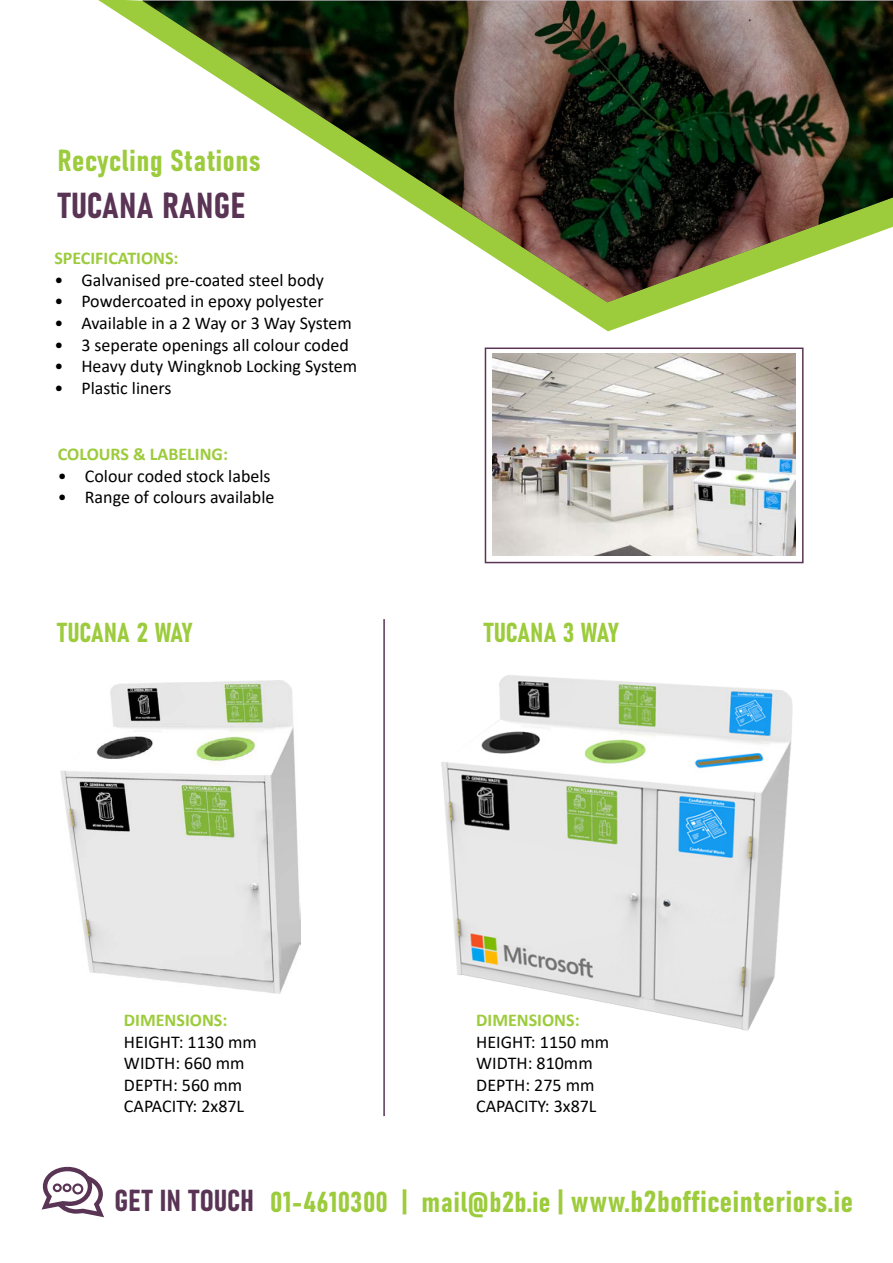
<style>
.page{position:relative;width:893px;height:1263px;background:#fff}
.page>*{position:absolute;margin:0;border:0;box-sizing:border-box;transform-origin:0 0}
.t1{font:35.7px "Bahnschrift";letter-spacing:.01em;color:#593454;scale:1.05 1}
.t2{font:30px "Bahnschrift";letter-spacing:.02em;color:#9ccb3b;scale:1.05 1}
.t3{font:30px "Bahnschrift";letter-spacing:.01em;color:#593454;scale:1.05 1}
.t4{font:27px "Bahnschrift";color:#9ccb3b;scale:1.05 1}
.t5{font:18px "Calibri";color:#000}
.t6{font:700 18px "Calibri";color:#9ccb3b}
.s1{font-size:28.5px}
</style>
<div class="page">
<svg style="left:98px;top:0;width:795px;height:331px"></svg>
<img style="left:142px;top:1px;width:751px;height:301px">
<svg style="left:41px;top:1166px;width:63px;height:52px"></svg>
<div style="left:54px;top:1184px;width:7px;height:7px;background:#fff;border-radius:50%"></div>
<div style="left:53px;top:1183px;width:9px;height:9px;border:2px solid #593454;border-radius:50%"></div>
<div style="left:64px;top:1184px;width:6px;height:7px;background:#fff;border-radius:50%"></div>
<div style="left:63px;top:1183px;width:9px;height:9px;border:2px solid #593454;border-radius:50%"></div>
<div style="left:73px;top:1184px;width:9px;height:9px;background:#fff;border-radius:50%"></div>
<div style="left:72px;top:1183px;width:11px;height:11px;border:2px solid #593454;border-radius:50%"></div>
<img style="left:441px;top:675px;width:352px;height:356px">
<img style="left:61px;top:680px;width:239px;height:313px">
<img style="left:492px;top:353px;width:304px;height:203px">
<div style="left:485px;top:347px;width:319px;height:216px;border:2px solid #593454"></div>
<hr style="left:383px;top:619px;width:2px;height:497px;background:#593454">
<p class="t2" style="left:58px;top:138px;width:194px">Recycling Stations</p>
<p class="t1" style="left:58px;top:178px;width:180px">TUCANA RANGE</p>
<p class="t6" style="left:54px;top:245px;width:126px">SPECIFICATIONS:</p>
<p class="t5" style="left:54px;top:267px;width:271px">• Galvanised pre-coated steel body</p>
<p class="t5" style="left:54px;top:289px;width:271px">• Powdercoated in epoxy polyester</p>
<p class="t5" style="left:54px;top:311px;width:299px">• Available in a 2 Way or 3 Way System</p>
<p class="t5" style="left:54px;top:332px;width:296px">• 3 seperate openings all colour coded</p>
<p class="t5" style="left:54px;top:354px;width:304px">• Heavy duty Wingknob Locking System</p>
<p class="t5" style="left:54px;top:375px;width:119px">• Plastic liners</p>
<p class="t6" style="left:58px;top:441px;width:172px">COLOURS &amp; LABELING:</p>
<p class="t5" style="left:58px;top:463px;width:214px">• Colour coded stock labels</p>
<p class="t5" style="left:58px;top:485px;width:218px">• Range of colours available</p>
<p class="t4" style="left:57px;top:612px;width:130px">TUCANA 2 WAY</p>
<p class="t4" style="left:484px;top:612px;width:130px">TUCANA 3 WAY</p>
<p class="t6" style="left:124px;top:1007px;width:105px">DIMENSIONS:</p>
<p class="t5" style="left:124px;top:1029px;width:134px">HEIGHT: 1130 mm</p>
<p class="t5" style="left:124px;top:1051px;width:122px">WIDTH: 660 mm</p>
<p class="t5" style="left:124px;top:1072px;width:120px">DEPTH: 560 mm</p>
<p class="t5" style="left:124px;top:1094px;width:122px">CAPACITY: 2x87L</p>
<p class="t6" style="left:476px;top:1007px;width:105px">DIMENSIONS:</p>
<p class="t5" style="left:476px;top:1029px;width:134px">HEIGHT: 1150 mm</p>
<p class="t5" style="left:476px;top:1051px;width:118px">WIDTH: 810mm</p>
<p class="t5" style="left:476px;top:1072px;width:120px">DEPTH: 275 mm</p>
<p class="t5" style="left:476px;top:1094px;width:122px">CAPACITY: 3x87L</p>
<p class="t3" style="left:114px;top:1178px;width:134px">GET IN TOUCH</p>
<p class="t2" style="left:270px;top:1178px;width:556px"><span class="s1">01-4610300 | mail@b2b.ie |</span> www.b2bofficeinteriors.ie</p>
</div>
